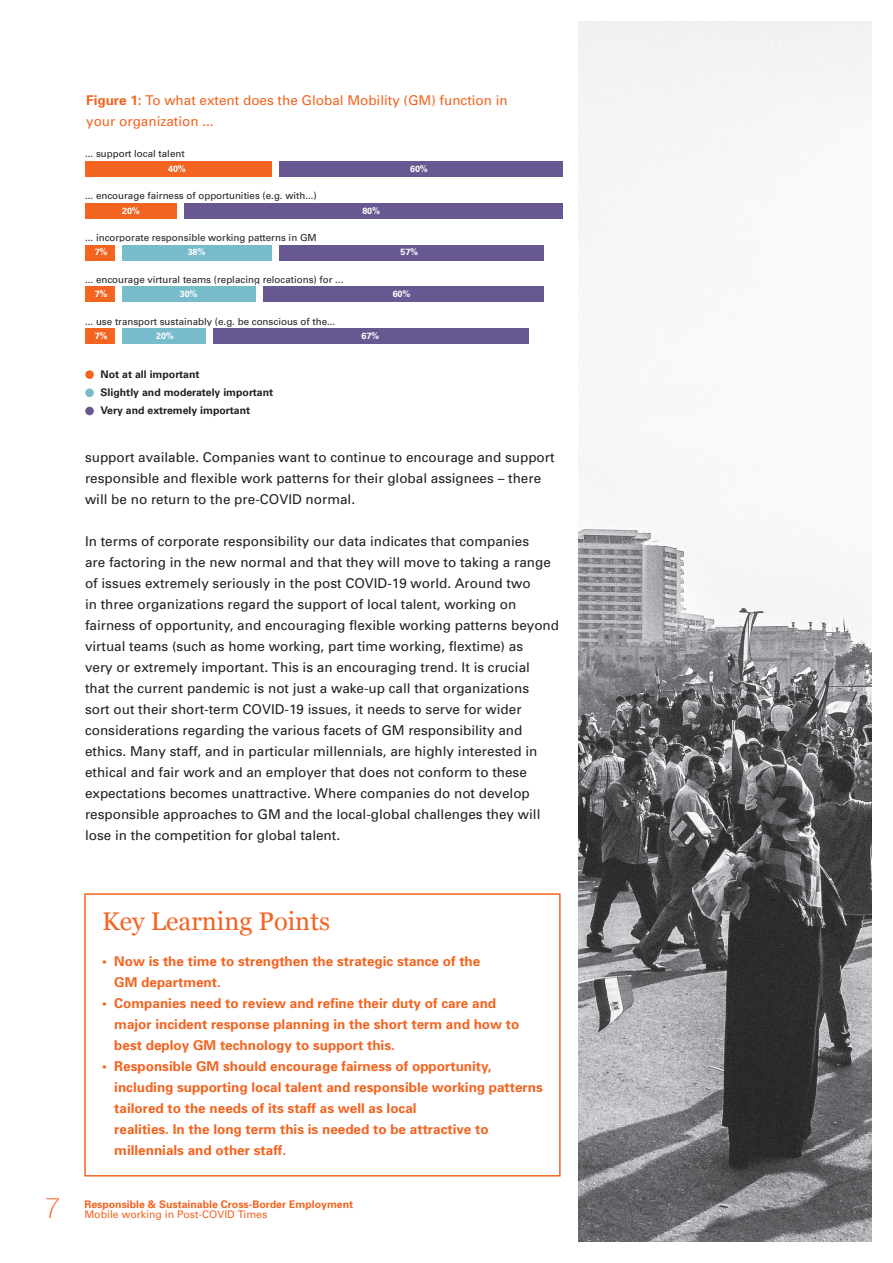
<style>
.page{position:relative;width:893px;height:1263px;background:#fff}
.page>*{position:absolute;margin:0;border:0;box-sizing:border-box;transform-origin:0 0}
.t1{font:100 28.5px "Helvetica Neue";color:#f36421}
.t2{font:25.5px "Georgia";color:#f36421}
.t3{font:13.5px/21px "Univers";color:#231f20}
.t4{font:700 13.5px/21px "Univers";color:#f36421}
.t5{font:13.5px/21px "Univers";color:#f36421}
.t6{font:700 10.5px/18.1px "Univers";color:#231f20}
.t7{font:700 10.5px "Univers";color:#f36421}
.t8{font:10.5px "Univers";color:#f36421}
.t9{font:9.75px "Univers";color:#231f20}
.t10{font:700 9px "Univers";letter-spacing:-.02em;color:#fff}
.s1{font-weight:700}
</style>
<div class="page">
<img style="left:578px;top:21px;width:294px;height:1221px">
<div style="left:84px;top:893px;width:477px;height:283px;border:2px solid #f36421"></div>
<div style="left:85px;top:370px;width:9px;height:9px;background:#f36421;border-radius:50%"></div>
<div style="left:85px;top:388px;width:9px;height:9px;background:#78bccb;border-radius:50%"></div>
<div style="left:85px;top:407px;width:9px;height:8px;background:#685891;border-radius:50%"></div>
<div style="left:85px;top:161px;width:190px;height:16px;background:#f36421"></div>
<div style="left:276px;top:161px;width:286px;height:16px;background:#685891"></div>
<div style="left:273px;top:159px;width:6px;height:21px;background:#fff"></div>
<div style="left:85px;top:203px;width:95px;height:15px;background:#f36421"></div>
<div style="left:180px;top:203px;width:382px;height:15px;background:#685891"></div>
<div style="left:177px;top:200px;width:6px;height:21px;background:#fff"></div>
<div style="left:85px;top:245px;width:33px;height:15px;background:#f36421"></div>
<div style="left:118px;top:245px;width:157px;height:15px;background:#78bccb"></div>
<div style="left:275px;top:245px;width:269px;height:15px;background:#685891"></div>
<div style="left:116px;top:242px;width:6px;height:21px;background:#fff"></div>
<div style="left:272px;top:242px;width:6px;height:21px;background:#fff"></div>
<div style="left:85px;top:287px;width:33px;height:15px;background:#f36421"></div>
<div style="left:118px;top:287px;width:141px;height:15px;background:#78bccb"></div>
<div style="left:259px;top:287px;width:285px;height:15px;background:#685891"></div>
<div style="left:256px;top:284px;width:6px;height:21px;background:#fff"></div>
<div style="left:116px;top:284px;width:6px;height:21px;background:#fff"></div>
<div style="left:85px;top:328px;width:33px;height:16px;background:#f36421"></div>
<div style="left:118px;top:328px;width:94px;height:16px;background:#78bccb"></div>
<div style="left:212px;top:328px;width:317px;height:16px;background:#685891"></div>
<div style="left:207px;top:326px;width:6px;height:21px;background:#fff"></div>
<div style="left:116px;top:326px;width:6px;height:21px;background:#fff"></div>
<p class="t5" style="left:86px;top:90px;width:423px"><span class="s1">Figure 1:</span> To what extent does the Global Mobility (GM) function in your organization ...</p>
<p class="t9" style="left:85px;top:148px;width:101px">... support local talent</p>
<p class="t9" style="left:85px;top:190px;width:233px">... encourage fairness of opportunities (e.g. with...)</p>
<p class="t9" style="left:85px;top:232px;width:233px">... incorporate responsible working patterns in GM</p>
<p class="t9" style="left:85px;top:274px;width:260px">... encourage virtural teams (replacing relocations) for ...</p>
<p class="t9" style="left:85px;top:316px;width:252px">... use transport sustainably (e.g. be conscious of the...</p>
<p class="t10" style="left:168px;top:163px;width:19px">40%</p>
<p class="t10" style="left:410px;top:163px;width:19px">60%</p>
<p class="t10" style="left:122px;top:205px;width:19px">20%</p>
<p class="t10" style="left:362px;top:205px;width:19px">80%</p>
<p class="t10" style="left:95px;top:247px;width:14px">7%</p>
<p class="t10" style="left:188px;top:247px;width:19px">38%</p>
<p class="t10" style="left:401px;top:247px;width:19px">57%</p>
<p class="t10" style="left:95px;top:289px;width:14px">7%</p>
<p class="t10" style="left:180px;top:289px;width:19px">30%</p>
<p class="t10" style="left:393px;top:289px;width:19px">60%</p>
<p class="t10" style="left:95px;top:330px;width:14px">7%</p>
<p class="t10" style="left:156px;top:330px;width:19px">20%</p>
<p class="t10" style="left:362px;top:330px;width:19px">67%</p>
<p class="t6" style="left:101px;top:366px;width:174px">Not at all important<br>Slightly and moderately important</p>
<p class="t6" style="left:101px;top:401px;width:151px">Very and extremely important</p>
<p class="t3" style="left:85px;top:447px;width:471px">support available. Companies want to continue to encourage and support responsible and flexible work patterns for their global assignees – there will be no return to the pre-COVID normal.</p>
<p class="t3" style="left:85px;top:531px;width:476px">In terms of corporate responsibility our data indicates that companies<br>are factoring in the new normal and that they will move to taking a range of issues extremely seriously in the post COVID-19 world. Around two<br>in three organizations regard the support of local talent, working on fairness of opportunity, and encouraging flexible working patterns beyond virtual teams (such as home working, part time working, flextime) as<br>very or extremely important. This is an encouraging trend. It is crucial<br>that the current pandemic is not just a wake-up call that organizations<br>sort out their short-term COVID-19 issues, it needs to serve for wider considerations regarding the various facets of GM responsibility and ethics. Many staff, and in particular millennials, are highly interested in ethical and fair work and an employer that does not conform to these expectations becomes unattractive. Where companies do not develop responsible approaches to GM and the local-global challenges they will lose in the competition for global talent.</p>
<h2 class="t2" style="left:102px;top:903px;width:230px">Key Learning Points</h2>
<p class="t4" style="left:114px;top:951px;width:368px;text-indent:-12px">• Now is the time to strengthen the strategic stance of the<br>GM department.</p>
<p class="t4" style="left:114px;top:993px;width:407px;text-indent:-12px">• Companies need to review and refine their duty of care and major incident response planning in the short term and how to best deploy GM technology to support this.</p>
<p class="t4" style="left:114px;top:1056px;width:430px;text-indent:-12px">• Responsible GM should encourage fairness of opportunity, including supporting local talent and responsible working patterns tailored to the needs of its staff as well as local<br>realities. In the long term this is needed to be attractive to millennials and other staff.</p>
<h1 class="t1" style="left:45px;top:1192px;width:17px">7</h1>
<p class="t7" style="left:84px;top:1197px;width:270px">Responsible &amp; Sustainable Cross-Border Employment</p>
<p class="t8" style="left:84px;top:1208px;width:184px">Mobile working in Post-COVID Times</p>
</div>
